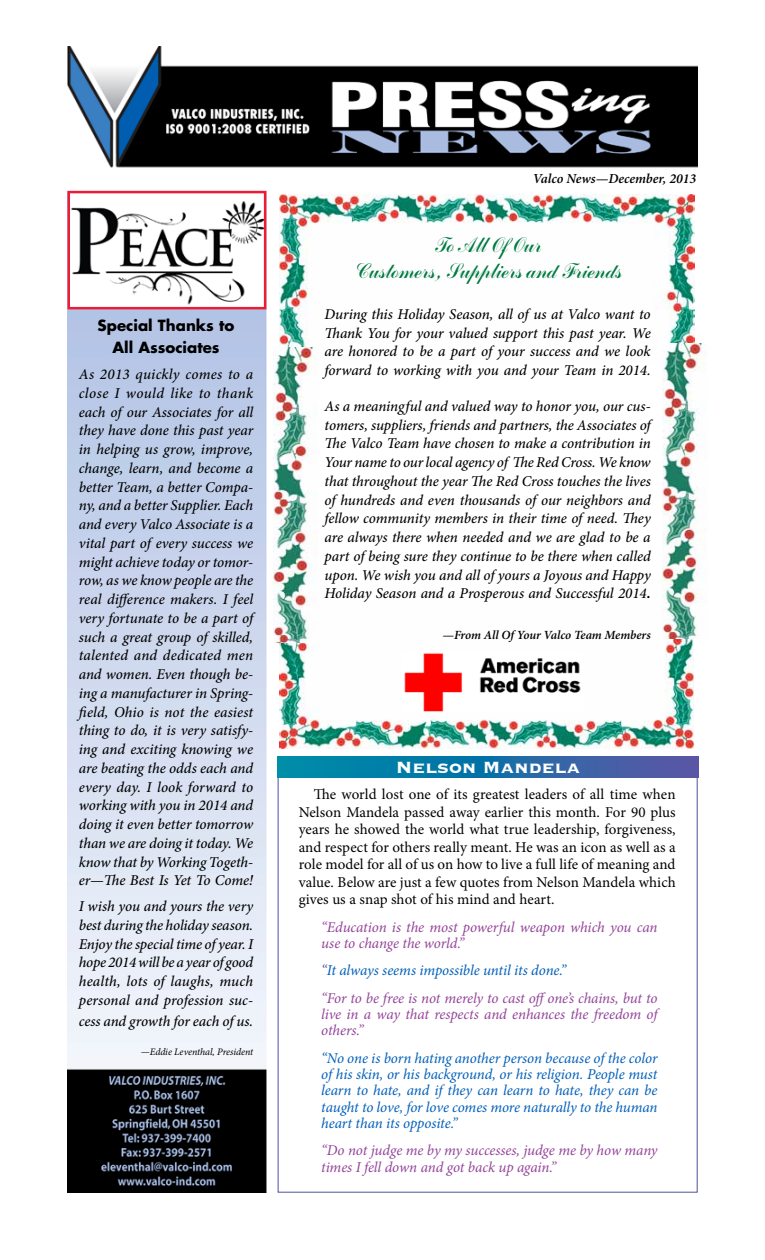
<style>
.page{position:relative;width:765px;height:1260px;background:#fff}
.page>*{position:absolute;margin:0;border:0;box-sizing:border-box;transform-origin:0 0}
.t1{font:21.25px/25.5px "Commercial Scr D";color:#007a41;text-align:center}
.t2{font:700 21.25px "Copperplate";color:#fff}
.t3{font:italic 500 15px/18.8px "Minion Pro";letter-spacing:-.005em;color:#000;text-align:justify}
.t4{font:15px/17.5px "Minion Pro";color:#000;text-align:justify}
.t5{font:italic 15px/16.2px "Minion Pro";letter-spacing:-.01em;color:#934399}
.t6{font:italic 15px/16.2px "Minion Pro";letter-spacing:-.01em;color:#005fba;text-align:justify}
.t7{font:700 15px/22.5px "Futura";color:#000;text-align:center}
.t8{font:italic 600 13.75px "Minion Pro";color:#000}
.t9{font:italic 600 12.5px "Minion Pro";letter-spacing:-.005em;color:#000}
.t10{font:italic 10px "Minion Pro";letter-spacing:-.005em;color:#000}
.s1{font-weight:700}
.s2{color:#4f4fa1}
.s3{color:#005fba}
</style>
<div class="page">
<img style="left:68px;top:46px;width:630px;height:1146px">
<svg style="left:278px;top:757px;width:420px;height:21px;background:#1d70a6"></svg>
<img style="left:280px;top:194px;width:414px;height:170px">
<img style="left:279px;top:579px;width:415px;height:169px">
<img style="left:662px;top:344px;width:44px;height:295px">
<img style="left:274px;top:347px;width:45px;height:296px">
<img style="left:71px;top:194px;width:192px;height:112px">
<div style="left:68px;top:191px;width:198px;height:118px;border:2px solid #ee1b36"></div>
<img style="left:402px;top:652px;width:180px;height:59px">
<p class="t7" style="left:98px;top:313px;width:138px">Special Thanks to<br>All Associates</p>
<p class="t3" style="left:79px;top:365px;width:176px">As 2013 quickly comes to a close I would like to thank each of our Associates for all they have done this past year in helping us grow, improve, change, learn, and become a better Team, a better Compa&shy;ny, and a better Supplier. Each and every Valco Associate is a vital part of every success we might achieve today or tomor&shy;row, as we know people are the real difference makers. I feel very fortunate to be a part of such a great group of skilled, talented and dedicated men and women. Even though be&shy;ing a manufacturer in Spring&shy;field, Ohio is not the easiest thing to do, it is very satisfy&shy;ing and exciting knowing we are beating the odds each and every day. I look forward to working with you in 2014 and doing it even better tomorrow than we are doing it today. We know that by Working Togeth&shy;er—The Best Is Yet To Come!</p>
<p class="t3" style="left:79px;top:897px;width:176px">I wish you and yours the very best during the holiday season.<br>Enjoy the special time of year. I hope 2014 will be a year of good health, lots of laughs, much personal and profession suc-</p>
<p class="t3" style="left:79px;top:1011px;width:176px">cess and growth for each of us.</p>
<p class="t10" style="left:141px;top:1045px;width:114px">—Eddie Leventhal, President</p>
<p class="t8" style="left:533px;top:169px;width:165px">Valco News—December, 2013</p>
<h1 class="t1" style="left:354px;top:234px;width:270px">To All Of Our<br>Customers, Suppliers and Friends</h1>
<p class="t3" style="left:325px;top:305px;width:328px">During this Holiday Season, all of us at Valco want to Thank You for your valued support this past year. We are honored to be a part of your success and we look forward to working with you and your Team in 2014.</p>
<p class="t3" style="left:325px;top:397px;width:328px">As a meaningful and valued way to honor you, our cus&shy;tomers, suppliers, friends and partners, the Associates of The Valco Team have chosen to make a contribution in Your name to our local agency of The Red Cross. We know that throughout the year The Red Cross touches the lives of hundreds and even thousands of our neighbors and fellow community members in their time of need. They are always there when needed and we are glad to be a part of being sure they continue to be there when called upon. We wish you and all of yours a Joyous and Happy Holiday Season and a Prosperous and Successful 2014<span class="s1">.</span></p>
<p class="t9" style="left:442px;top:626px;width:210px">—From All Of Your Valco Team Members</p>
<h1 class="t2" style="left:396px;top:753px;width:186px">Nelson Mandela</h1>
<p class="t4" style="left:299px;top:786px;width:378px;text-indent:15px">The world lost one of its greatest leaders of all time when Nelson Mandela passed away earlier this month. For 90 plus years he showed the world what true leadership, forgiveness, and respect for others really meant. He was an icon as well as a role model for all of us on how to live a full life of meaning and value. Below are just a few quotes from Nelson Mandela which gives us a snap shot of his mind and heart.</p>
<p class="t5" style="left:321px;top:919px;width:338px">“Education is the most powerful weapon which you can use to change the world.”</p>
<p class="t5" style="left:321px;top:957px;width:338px;line-height:27.5px"><span class="s2">“</span><span class="s3">It always seems impossible until its done.”<br></span>“For to be free is not merely to cast offone’s chains, but to</p>
<p class="t5" style="left:321px;top:1006px;width:338px">live in a way that respects and enhances the freedom of others.”</p>
<p class="t6" style="left:321px;top:1050px;width:338px">“No one is born hating another person because of the color of his skin, or his background, or his religion. People must learn to hate, and if they can learn to hate, they can be taught to love, for love comes more naturally to the human heart than its opposite.”</p>
<p class="t5" style="left:321px;top:1142px;width:338px">“Do not judge me by my successes, judge me by how many times I fell down and got back up again.”</p>
</div>
